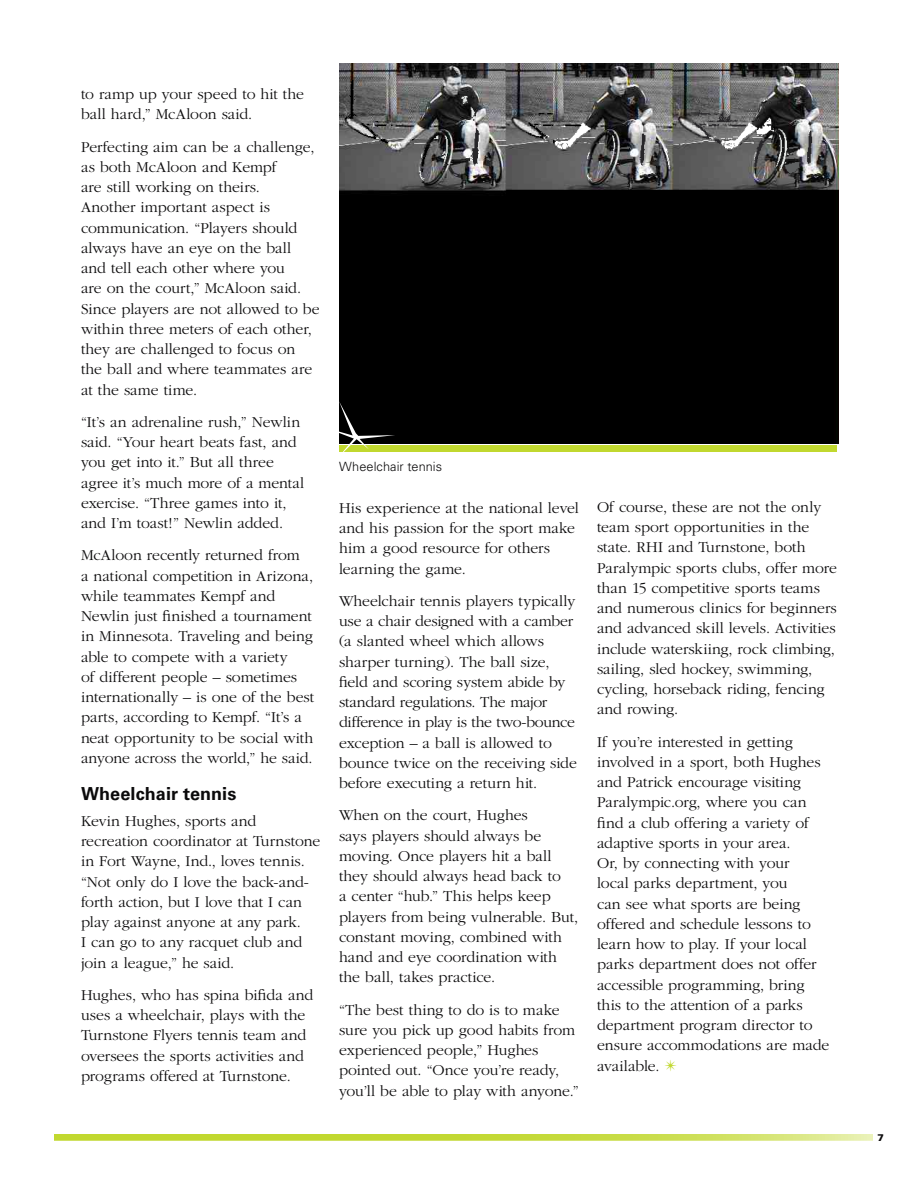
<style>
.page{position:relative;width:918px;height:1188px;background:#fff}
.page>*{position:absolute;margin:0;border:0;box-sizing:border-box;transform-origin:0 0}
.t1{font:700 18px "Univers";letter-spacing:.005em;color:#0b0a0b}
.t2{font:300 15.75px/20.2px "Garamond";letter-spacing:-.005em;color:#0b0a0b}
.t3{font:300 12.75px "Univers";letter-spacing:.005em;color:#0b0a0b}
.t4{font:900 9.75px "Univers";color:#0b0a0b}
.s1{color:#c1d82f}
</style>
<div class="page">
<img style="left:339px;top:63px;width:500px;height:381px">
<img style="left:339px;top:74px;width:242px;height:104px">
<img style="left:356px;top:86px;width:461px;height:103px">
<img style="left:598px;top:138px;width:240px;height:57px">
<div style="left:339px;top:445px;width:498px;height:7px;background:#c1d82f"></div>
<svg style="left:339px;top:401px;width:56px;height:51px"></svg>
<svg style="left:54px;top:1134px;width:819px;height:7px;background:#c9dd4c"></svg>
<p class="t2" style="left:81px;top:84px;width:225px">to ramp up your speed to hit the ball hard,” McAloon said.</p>
<p class="t2" style="left:81px;top:137px;width:240px">Perfecting aim can be a challenge, as both McAloon and Kempf<br>are still working on theirs.<br>Another important aspect is communication. “Players should always have an eye on the ball and tell each other where you<br>are on the court,” McAloon said.<br>Since players are not allowed to be within three meters of each other, they are challenged to focus on the ball and where teammates are at the same time.</p>
<p class="t2" style="left:81px;top:412px;width:225px">“It’s an adrenaline rush,” Newlin said. “Your heart beats fast, and you get into it.” But all three agree it’s much more of a mental exercise. “Three games into it, and I’m toast!” Newlin added.</p>
<p class="t2" style="left:81px;top:546px;width:235px">McAloon recently returned from<br>a national competition in Arizona, while teammates Kempf and<br>Newlin just finished a tournament in Minnesota. Traveling and being able to compete with a variety<br>of different people – sometimes internationally – is one of the best parts, according to Kempf. “It’s a neat opportunity to be social with anyone across the world,” he said.</p>
<p class="t1" style="left:81px;top:783px;width:157px">Wheelchair tennis</p>
<p class="t2" style="left:81px;top:811px;width:241px">Kevin Hughes, sports and recreation coordinator at Turnstone in Fort Wayne, Ind., loves tennis. “Not only do I love the back-and&shy;forth action, but I love that I can play against anyone at any park.<br>I can go to any racquet club and join a league,” he said.</p>
<p class="t2" style="left:81px;top:985px;width:234px">Hughes, who has spina bifida and uses a wheelchair, plays with the Turnstone Flyers tennis team and oversees the sports activities and programs offered at Turnstone.</p>
<p class="t3" style="left:339px;top:459px;width:105px">Wheelchair tennis</p>
<p class="t2" style="left:339px;top:498px;width:241px">His experience at the national level and his passion for the sport make him a good resource for others learning the game.</p>
<p class="t2" style="left:339px;top:591px;width:239px">Wheelchair tennis players typically use a chair designed with a camber (a slanted wheel which allows sharper turning). The ball size, field and scoring system abide by standard regulations. The major difference in play is the two-bounce exception – a ball is allowed to bounce twice on the receiving side before executing a return hit.</p>
<p class="t2" style="left:339px;top:806px;width:241px">When on the court, Hughes<br>says players should always be moving. Once players hit a ball they should always head back to<br>a center “hub.” This helps keep players from being vulnerable. But, constant moving, combined with hand and eye coordination with the ball, takes practice.</p>
<p class="t2" style="left:339px;top:1000px;width:241px">“The best thing to do is to make sure you pick up good habits from experienced people,” Hughes pointed out. “Once you’re ready, you’ll be able to play with anyone.”</p>
<p class="t2" style="left:597px;top:497px;width:241px">Of course, these are not the only team sport opportunities in the state. RHI and Turnstone, both<br>Paralympic sports clubs, offer more than 15 competitive sports teams and numerous clinics for beginners and advanced skill levels. Activities include waterskiing, rock climbing, sailing, sled hockey, swimming, cycling, horseback riding, fencing and rowing.</p>
<p class="t2" style="left:597px;top:732px;width:234px">If you’re interested in getting involved in a sport, both Hughes and Patrick encourage visiting<br>Paralympic.org, where you can find a club offering a variety of adaptive sports in your area.<br>Or, by connecting with your<br>local parks department, you<br>can see what sports are being offered and schedule lessons to learn how to play. If your local parks department does not offer accessible programming, bring this to the attention of a parks department program director to ensure accommodations are made available. <span class="s1">✴</span></p>
<p class="t4" style="left:878px;top:1131px;width:8px">7</p>
</div>
